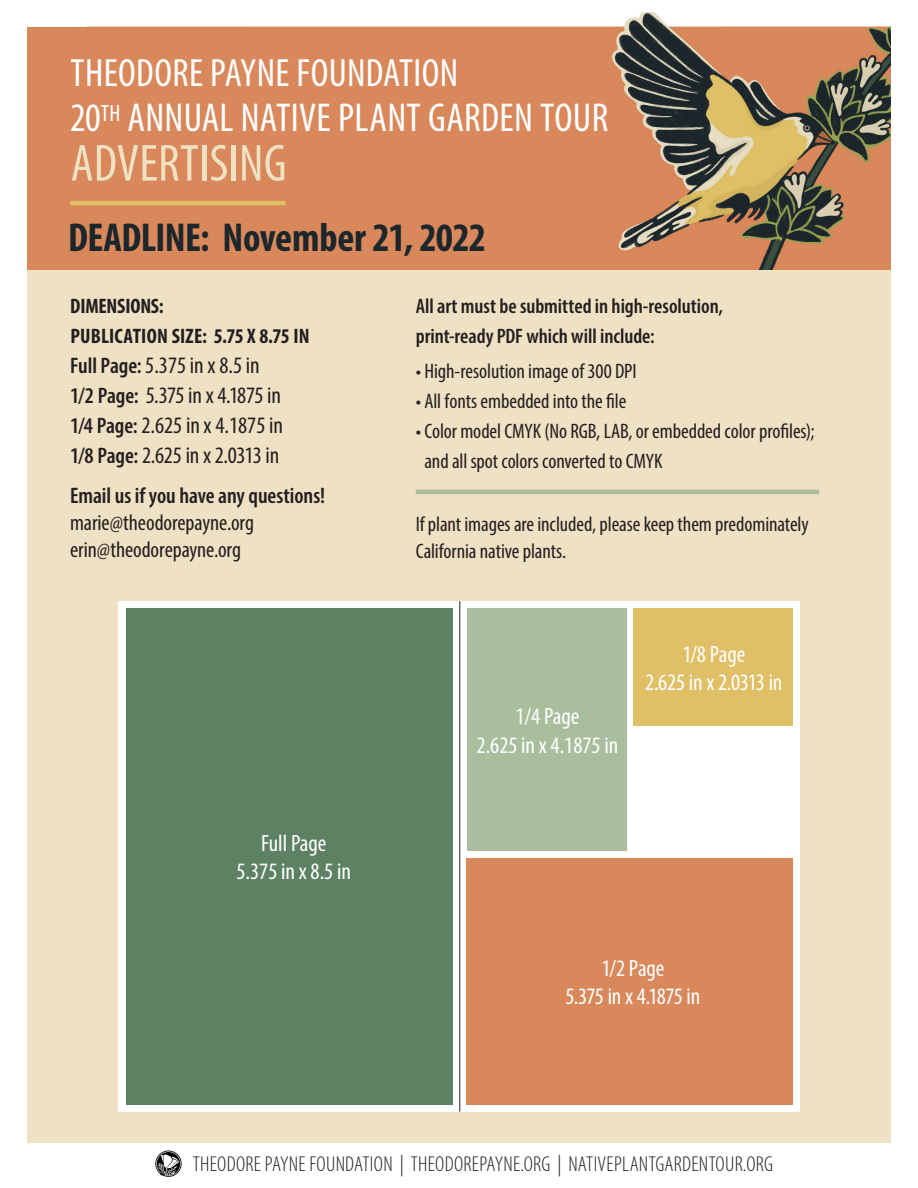
<style>
.page{position:relative;width:918px;height:1188px;background:#fff}
.page>*{position:absolute;margin:0;border:0;box-sizing:border-box;transform-origin:0 0}
.t1{font:condensed 52.5px "Myriad Pro";letter-spacing:.005em;color:#efe1c3}
.t2{font:condensed 40.5px "Myriad Pro";letter-spacing:.005em;color:#fff}
.t3{font:700 condensed 40.5px "Myriad Pro";letter-spacing:-.015em;color:#1c262b}
.t4{font:condensed 39.6px "Myriad Pro";letter-spacing:.01em;color:#fff}
.t5{font:condensed 23.7px/30px "Myriad Pro";letter-spacing:-.005em;color:#231f20}
.t6{font:condensed 23.7px/28.3px "Myriad Pro";letter-spacing:-.005em;color:#fff;text-align:center}
.t7{font:condensed 22.5px/27px "Myriad Pro";letter-spacing:-.005em;color:#231f20}
.t8{font:600 condensed 22.5px "Myriad Pro";letter-spacing:-.005em;color:#231f20}
.t9{font:300 condensed 21.6px "Myriad Pro";letter-spacing:.015em;color:#231f20}
.t10{font:condensed 21px/30px "Myriad Pro";letter-spacing:-.005em;color:#231f20}
.t11{font:600 condensed 21px/30px "Myriad Pro";color:#231f20}
.t12{font:700 condensed 21px/30px "Myriad Pro";letter-spacing:.005em;color:#231f20}
.s1{font-weight:600;font-size:22.5px}
</style>
<div class="page">
<div style="left:27px;top:211px;width:864px;height:932px;background:#efe1c3"></div>
<img style="left:87px;top:12px;width:804px;height:258px">
<div style="left:27px;top:27px;width:222px;height:243px;background:#d8885b"></div>
<div style="left:156px;top:1151px;width:25px;height:26px;border:1px solid #231f20;border-radius:50%"></div>
<svg style="left:157px;top:1152px;width:23px;height:23px"></svg>
<svg style="left:157px;top:1154px;width:22px;height:21px"></svg>
<div style="left:118px;top:601px;width:682px;height:511px;background:#fff"></div>
<div style="left:467px;top:608px;width:159px;height:243px;background:#a8be9d"></div>
<div style="left:633px;top:608px;width:160px;height:118px;background:#dfc066"></div>
<div style="left:467px;top:858px;width:326px;height:246px;background:#d8885b"></div>
<div style="left:127px;top:608px;width:326px;height:496px;background:#5d8163"></div>
<hr style="left:460px;top:601px;width:1px;height:511px;background:#231f20">
<hr style="left:416px;top:490px;width:403px;height:4px;background:#a8be9d">
<hr style="left:70px;top:201px;width:216px;height:4px;background:#dfc066">
<h3 class="t4" style="left:71px;top:49px;width:389px">THEODORE PAYNE FOUNDATION</h3>
<h2 class="t2" style="left:70px;top:93px;width:540px">20<sup>TH</sup> ANNUAL NATIVE PLANT GARDEN TOUR</h2>
<h1 class="t1" style="left:71px;top:131px;width:217px">ADVERTISING</h1>
<h2 class="t3" style="left:68px;top:212px;width:420px">DEADLINE: November 21, 2022</h2>
<p class="t12" style="left:70px;top:290px;width:241px">DIMENSIONS:<br>PUBLICATION SIZE: 5.75 X 8.75 IN</p>
<p class="t5" style="left:70px;top:350px;width:214px"><span class="s1">Full Page:</span> 5.375 in x 8.5 in<br><span class="s1">1/2 Page:</span> 5.375 in x 4.1875 in<br><span class="s1">1/4 Page:</span> 2.625 in x 4.1875 in<br><span class="s1">1/8 Page:</span> 2.625 in x 2.0313 in</p>
<p class="t8" style="left:70px;top:482px;width:256px">Email us if you have any questions!</p>
<p class="t7" style="left:70px;top:509px;width:185px">marie@theodorepayne.org erin@theodorepayne.org</p>
<p class="t6" style="left:237px;top:829px;width:116px">Full Page<br>5.375 in x 8.5 in</p>
<p class="t11" style="left:416px;top:291px;width:309px">All art must be submitted in high-resolution, print-ready PDF which will include:</p>
<p class="t10" style="left:416px;top:356px;width:222px">• High-resolution image of 300 DPI</p>
<p class="t10" style="left:416px;top:386px;width:212px">• All fonts embedded into the file</p>
<p class="t10" style="left:424px;top:416px;width:392px;text-indent:-9px">• Color model CMYK (No RGB, LAB, or embedded color profiles); and all spot colors converted to CMYK</p>
<p class="t10" style="left:416px;top:510px;width:394px;line-height:27px">If plant images are included, please keep them predominately<br>California native plants.</p>
<p class="t6" style="left:477px;top:702px;width:143px">1/4 Page<br>2.625 in x 4.1875 in</p>
<p class="t6" style="left:645px;top:640px;width:139px">1/8 Page<br>2.625 in x 2.0313 in</p>
<p class="t6" style="left:565px;top:953px;width:137px">1/2 Page<br>5.375 in x 4.1875 in</p>
<p class="t9" style="left:193px;top:1151px;width:582px">THEODORE PAYNE FOUNDATION | THEODOREPAYNE.ORG | NATIVEPLANTGARDENTOUR.ORG</p>
</div>
